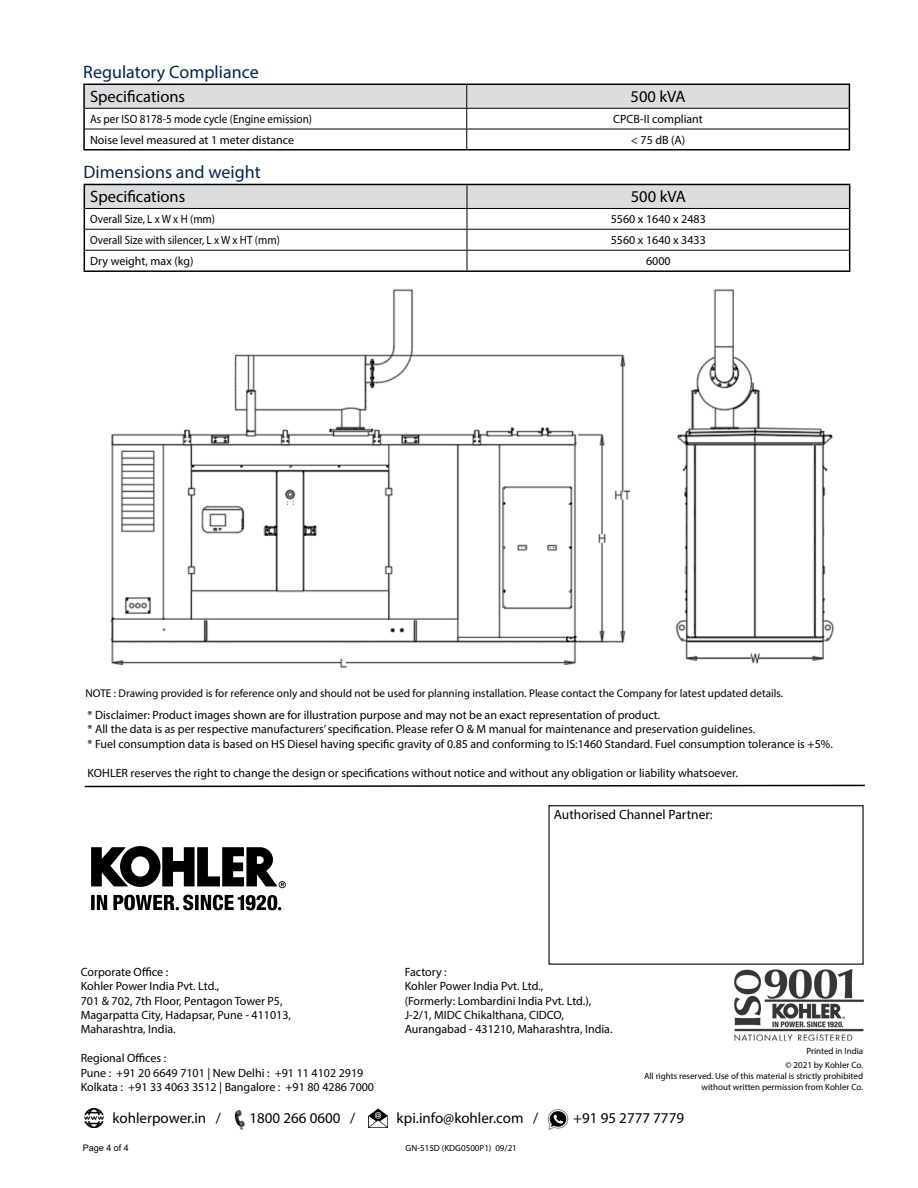
<style>
.page{position:relative;width:918px;height:1188px;background:#fff}
.page>*{position:absolute;margin:0;border:0;box-sizing:border-box;transform-origin:0 0}
.t1{font:18px "Myriad Pro";color:#00274d}
.t2{font:16.5px "Myriad Pro";color:#000}
.t3{font:15px "Myriad Pro";color:#000}
.t4{font:13.5px "Myriad Pro";color:#000}
.t5{font:12px/14.4px "Myriad Pro";color:#000}
.t6{font:12px "Myriad Pro";color:#000;scale:.91 1}
.t7{font:12px "Myriad Pro";color:#000;scale:.93 1}
.t8{font:11.25px "Myriad Pro";color:#000}
.t9{font:9px/14px "Myriad Pro";color:#000;text-align:right}
.t10{font:9px "Arial";color:#000}
</style>
<div class="page">
<svg style="left:84px;top:784px;width:781px;height:4px"></svg>
<hr style="left:83px;top:84px;width:384px;height:1px;background:#000">
<hr style="left:83px;top:85px;width:2px;height:23px;background:#000">
<hr style="left:83px;top:108px;width:2px;height:21px;background:#000">
<hr style="left:83px;top:129px;width:2px;height:20px;background:#000">
<svg style="left:84px;top:84px;width:766px;height:65px"></svg>
<hr style="left:83px;top:149px;width:384px;height:2px;background:#000">
<hr style="left:467px;top:149px;width:383px;height:2px;background:#000">
<svg style="left:84px;top:184px;width:766px;height:86px"></svg>
<hr style="left:84px;top:270px;width:383px;height:2px;background:#000">
<hr style="left:467px;top:270px;width:383px;height:2px;background:#000">
<div style="left:549px;top:805px;width:315px;height:160px;border:1px solid #000"></div>
<svg style="left:91px;top:846px;width:195px;height:42px"></svg>
<svg style="left:91px;top:895px;width:190px;height:15px"></svg>
<img style="left:234px;top:1111px;width:11px;height:19px">
<img style="left:548px;top:1110px;width:21px;height:19px">
<img style="left:369px;top:1109px;width:19px;height:19px">
<img style="left:85px;top:1109px;width:19px;height:19px">
<img style="left:735px;top:969px;width:128px;height:72px">
<img style="left:110px;top:289px;width:724px;height:379px">
<h1 class="t1" style="left:83px;top:60px;width:177px">Regulatory Compliance</h1>
<h2 class="t2" style="left:90px;top:87px;width:97px">Specifications</h2>
<h2 class="t2" style="left:631px;top:87px;width:56px">500 kVA</h2>
<p class="t7" style="left:90px;top:112px;width:240px">As per ISO 8178-5 mode cycle (Engine emission)</p>
<p class="t5" style="left:613px;top:112px;width:91px">CPCB-II compliant</p>
<p class="t5" style="left:90px;top:132px;width:206px">Noise level measured at 1 meter distance</p>
<p class="t5" style="left:631px;top:132px;width:56px">&lt; 75 dB (A)</p>
<h1 class="t1" style="left:84px;top:161px;width:179px">Dimensions and weight</h1>
<h2 class="t2" style="left:90px;top:187px;width:97px">Specifications</h2>
<h2 class="t2" style="left:631px;top:187px;width:56px">500 kVA</h2>
<p class="t6" style="left:90px;top:212px;width:139px">Overall Size, L x W x H (mm)</p>
<p class="t5" style="left:611px;top:212px;width:97px">5560 x 1640 x 2483</p>
<p class="t6" style="left:90px;top:233px;width:210px">Overall Size with silencer, L x W x HT (mm)</p>
<p class="t5" style="left:611px;top:233px;width:97px">5560 x 1640 x 3433</p>
<p class="t5" style="left:90px;top:254px;width:105px">Dry weight, max (kg)</p>
<p class="t5" style="left:646px;top:254px;width:26px">6000</p>
<p class="t8" style="left:85px;top:686px;width:699px">NOTE : Drawing provided is for reference only and should not be used for planning installation. Please contact the Company for latest updated details.</p>
<p class="t5" style="left:88px;top:708px;width:747px">* Disclaimer: Product images shown are for illustration purpose and may not be an exact representation of product.<br>* All the data is as per respective manufacturers’ specification. Please refer O &amp; M manual for maintenance and preservation guidelines.<br>* Fuel consumption data is based on HS Diesel having specific gravity of 0.85 and conforming to IS:1460 Standard. Fuel consumption tolerance is +5%.</p>
<p class="t5" style="left:88px;top:765px;width:652px">KOHLER reserves the right to change the design or specifications without notice and without any obligation or liability whatsoever.</p>
<p class="t4" style="left:554px;top:806px;width:160px">Authorised Channel Partner:</p>
<p class="t5" style="left:81px;top:964px;width:89px">Corporate Office :</p>
<p class="t5" style="left:405px;top:964px;width:44px">Factory :</p>
<p class="t5" style="left:81px;top:979px;width:140px">Kohler Power India Pvt. Ltd.,</p>
<p class="t5" style="left:405px;top:979px;width:140px">Kohler Power India Pvt. Ltd.,</p>
<p class="t5" style="left:81px;top:993px;width:203px">701 &amp; 702, 7th Floor, Pentagon Tower P5,</p>
<p class="t5" style="left:405px;top:993px;width:188px">(Formerly: Lombardini India Pvt. Ltd.),</p>
<p class="t5" style="left:81px;top:1008px;width:212px">Magarpatta City, Hadapsar, Pune - 411013,</p>
<p class="t5" style="left:405px;top:1008px;width:161px">J-2/1, MIDC Chikalthana, CIDCO,</p>
<p class="t5" style="left:81px;top:1022px;width:97px">Maharashtra, India.</p>
<p class="t5" style="left:405px;top:1022px;width:209px">Aurangabad - 431210, Maharashtra, India.</p>
<p class="t5" style="left:81px;top:1051px;width:295px">Regional Offices :<br>Pune : +91 20 6649 7101 | New Delhi : +91 11 4102 2919<br>Kolkata : +91 33 4063 3512 | Bangalore : +91 80 4286 7000</p>
<p class="t3" style="left:113px;top:1109px;width:110px">kohlerpower.in /</p>
<p class="t3" style="left:250px;top:1109px;width:107px">1800 266 0600 /</p>
<p class="t3" style="left:397px;top:1109px;width:143px">kpi.info@kohler.com /</p>
<p class="t3" style="left:573px;top:1109px;width:112px">+91 95 2777 7779</p>
<p class="t9" style="left:786px;top:1044px;width:79px">Printed in India<br>© 2021 by Kohler Co.</p>
<p class="t9" style="left:644px;top:1070px;width:221px;line-height:10.8px">All rights reserved. Use of this material is strictly prohibited without written permission from Kohler Co.</p>
<p class="t10" style="left:83px;top:1142px;width:48px">Page 4 of 4</p>
<p class="t9" style="left:406px;top:1141px;width:113px">GN-515D (KDG0500P1) 09/21</p>
</div>
